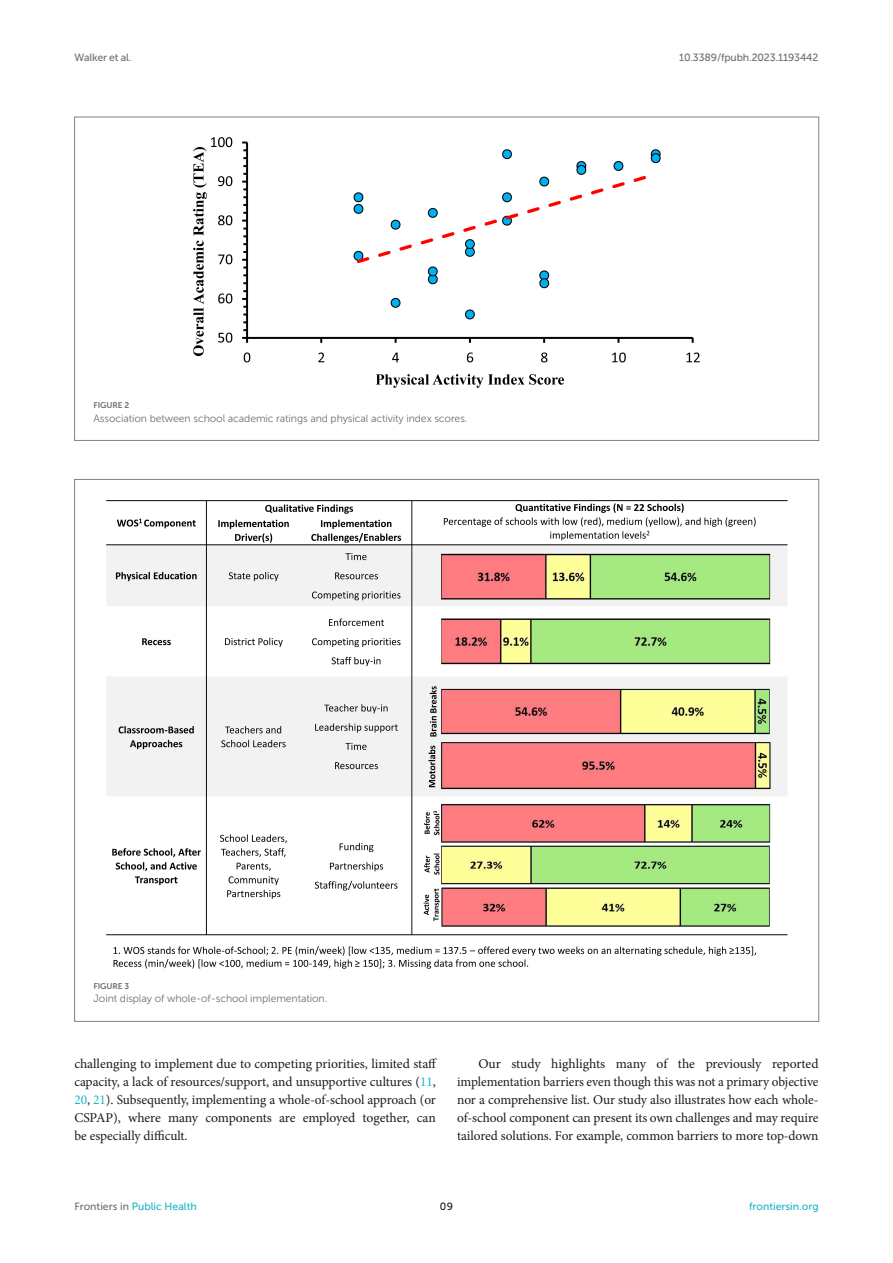
<style>
.page{position:relative;width:893px;height:1263px;background:#fff}
.page>*{position:absolute;margin:0;border:0;box-sizing:border-box;transform-origin:0 0}
.TEXT{font:13.5px/18px "Minion Pro";letter-spacing:-.01em;color:#1b1c1b;text-align:justify}
.FIG_LEG{font:10.5px "Museo Sans 300";letter-spacing:-.01em;color:#706f70}
.t1{font:10.5px "Museo Sans 500";color:#1db5c3}
.t2{font:10.5px "Museo Sans 500";letter-spacing:-.015em;color:#706f70}
.t3{font:10.5px "Museo Sans 500";color:#1b1c1b}
.FIG_HD{font:8.25px "Museo Sans 700";letter-spacing:-.01em;color:#706f70}
.s1{color:#1db5c3}
.s2{color:#706f70}
</style>
<div class="page">
<img style="left:193px;top:137px;width:507px;height:251px">
<img style="left:106px;top:500px;width:682px;height:469px">
<p class="t2" style="left:74px;top:51px;width:59px">Walker et al.</p>
<p class="t2" style="left:679px;top:51px;width:141px">10.3389/fpubh.2023.1193442</p>
<p class="FIG_HD" style="left:94px;top:401px;width:37px">FIGURE 2</p>
<p class="FIG_LEG" style="left:94px;top:412px;width:375px">Association between school academic ratings and physical activity index scores.</p>
<p class="FIG_HD" style="left:94px;top:981px;width:37px">FIGURE 3</p>
<p class="FIG_LEG" style="left:94px;top:993px;width:235px">Joint display of whole-of-school implementation.</p>
<p class="TEXT" style="left:74px;top:1055px;width:364px">challenging to implement due to competing priorities, limited staff capacity, a lack of resources/support, and unsupportive cultures (<span class="s1">11</span>, <span class="s1">20</span>, <span class="s1">21</span>). Subsequently, implementing a whole-of-school approach (or CSPAP), where many components are employed together, can be especially difficult.</p>
<p class="TEXT" style="left:457px;top:1055px;width:363px;text-indent:21px">Our study highlights many of the previously reported implementation barriers even though this was not a primary objective nor a comprehensive list. Our study also illustrates how each whole&shy;of-school component can present its own challenges and may require tailored solutions. For example, common barriers to more top-down</p>
<p class="t1" style="left:74px;top:1200px;width:124px"><span class="s2">Frontiers in</span> Public Health</p>
<p class="t3" style="left:440px;top:1200px;width:15px">09</p>
<p class="t1" style="left:749px;top:1200px;width:71px">frontiersin.org</p>
</div>
